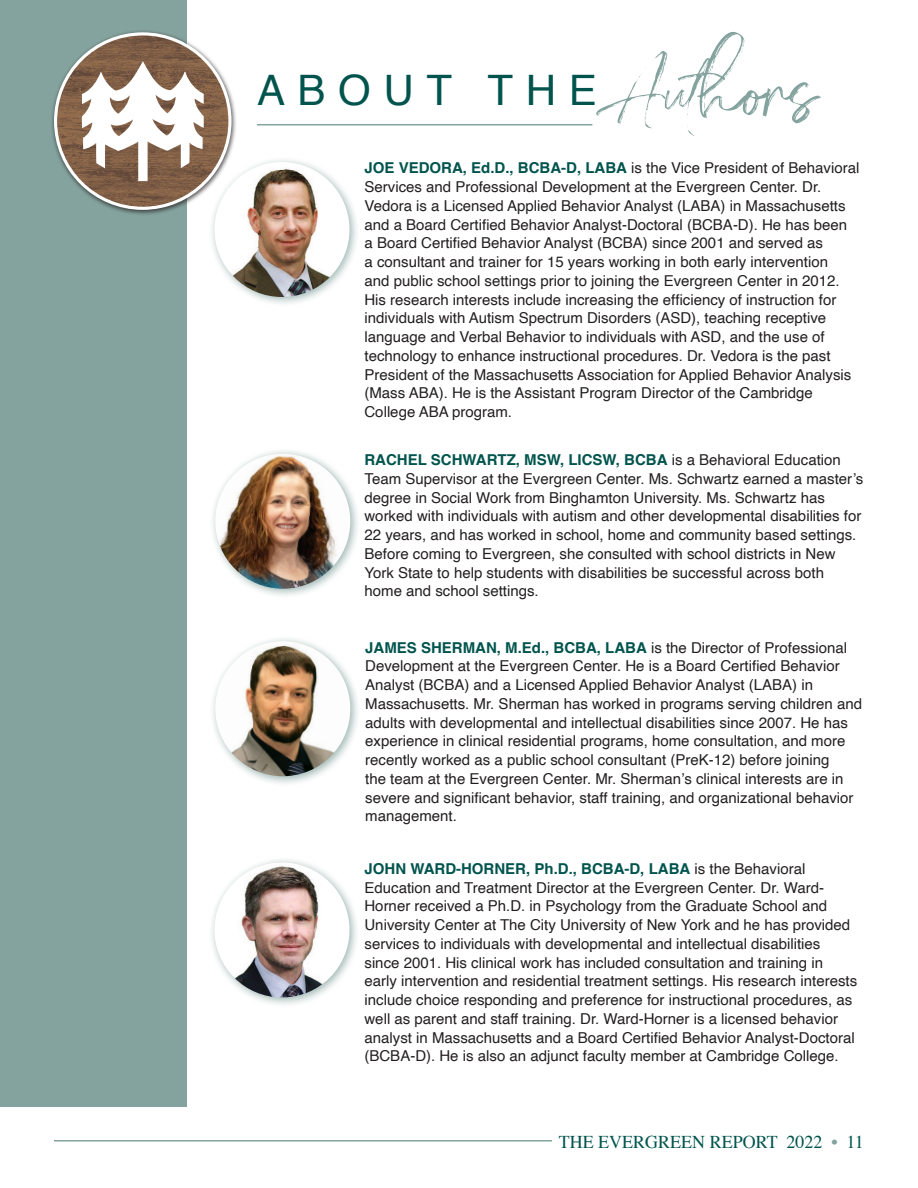
<style>
.page{position:relative;width:918px;height:1188px;background:#fff}
.page>*{position:absolute;margin:0;border:0;box-sizing:border-box;transform-origin:0 0}
.text{font:106.5px "Diana Webber Script Brush";color:#84a39e}
.text-2{font:42px "Helvetica";letter-spacing:.3em;color:#00544d}
.t1{font:18px "Times";color:#00544d}
.text-3{font:15px/18.8px "Helvetica";color:#231f20}
.s1{font-weight:700;color:#00544d}
.s2{color:#84a39e}
</style>
<div class="page">
<hr style="left:54px;top:1140px;width:498px;height:2px;background:#84a39e">
<hr style="left:257px;top:124px;width:335px;height:1px;background:#84a39e">
<div style="left:0;top:0;width:187px;height:1107px;background:#84a39e"></div>
<div style="left:51px;top:29px;width:186px;height:187px;background:#231f20;opacity:.75"></div>
<img style="left:56px;top:34px;width:174px;height:174px;border-radius:87px">
<svg style="left:82px;top:61px;width:122px;height:120px;background:#c0b0a4"></svg>
<div style="left:209px;top:448px;width:151px;height:151px;background:#84a39e;opacity:.75"></div>
<img style="left:215px;top:454px;width:135px;height:135px;border-radius:68px">
<div style="left:208px;top:156px;width:152px;height:151px;background:#84a39e;opacity:.75"></div>
<img style="left:214px;top:162px;width:136px;height:135px;border-radius:68px">
<div style="left:209px;top:635px;width:151px;height:151px;background:#84a39e;opacity:.75"></div>
<img style="left:215px;top:641px;width:135px;height:135px;border-radius:68px">
<div style="left:208px;top:856px;width:152px;height:152px;background:#84a39e;opacity:.75"></div>
<img style="left:214px;top:862px;width:136px;height:136px;border-radius:68px">
<p class="text" style="left:597px;top:28px;width:222px">Authors</p>
<p class="text-2" style="left:257px;top:58px;width:341px">ABOUT THE</p>
<p class="text-3" style="left:364px;top:159px;width:496px"><span class="s1">JOE VEDORA, Ed.D., BCBA-D, LABA</span> is the Vice President of Behavioral Services and Professional Development at the Evergreen Center. Dr.<br>Vedora is a Licensed Applied Behavior Analyst (LABA) in Massachusetts and a Board Certified Behavior Analyst-Doctoral (BCBA-D). He has been<br>a Board Certified Behavior Analyst (BCBA) since 2001 and served as<br>a consultant and trainer for 15 years working in both early intervention<br>and public school settings prior to joining the Evergreen Center in 2012.<br>His research interests include increasing the efficiency of instruction for individuals with Autism Spectrum Disorders (ASD), teaching receptive language and Verbal Behavior to individuals with ASD, and the use of technology to enhance instructional procedures. Dr. Vedora is the past President of the Massachusetts Association for Applied Behavior Analysis (Mass ABA). He is the Assistant Program Director of the Cambridge College ABA program.</p>
<p class="text-3" style="left:364px;top:451px;width:500px"><span class="s1">RACHEL SCHWARTZ, MSW, LICSW, BCBA</span> is a Behavioral Education Team Supervisor at the Evergreen Center. Ms. Schwartz earned a master’s degree in Social Work from Binghamton University. Ms. Schwartz has worked with individuals with autism and other developmental disabilities for 22 years, and has worked in school, home and community based settings.<br>Before coming to Evergreen, she consulted with school districts in New York State to help students with disabilities be successful across both home and school settings.</p>
<p class="text-3" style="left:365px;top:638px;width:498px"><span class="s1">JAMES SHERMAN, M.Ed., BCBA, LABA</span> is the Director of Professional Development at the Evergreen Center. He is a Board Certified Behavior Analyst (BCBA) and a Licensed Applied Behavior Analyst (LABA) in Massachusetts. Mr. Sherman has worked in programs serving children and adults with developmental and intellectual disabilities since 2007. He has experience in clinical residential programs, home consultation, and more recently worked as a public school consultant (PreK-12) before joining<br>the team at the Evergreen Center. Mr. Sherman’s clinical interests are in severe and significant behavior, staff training, and organizational behavior management.</p>
<p class="text-3" style="left:364px;top:860px;width:494px"><span class="s1">JOHN WARD-HORNER, Ph.D., BCBA-D, LABA</span> is the Behavioral Education and Treatment Director at the Evergreen Center. Dr. Ward-Horner received a Ph.D. in Psychology from the Graduate School and University Center at The City University of New York and he has provided services to individuals with developmental and intellectual disabilities since 2001. His clinical work has included consultation and training in early intervention and residential treatment settings. His research interests include choice responding and preference for instructional procedures, as well as parent and staff training. Dr. Ward-Horner is a licensed behavior analyst in Massachusetts and a Board Certified Behavior Analyst-Doctoral (BCBA-D). He is also an adjunct faculty member at Cambridge College.</p>
<p class="t1" style="left:559px;top:1125px;width:307px">THE EVERGREEN REPORT 2022 <span class="s2">•</span> 11</p>
</div>
